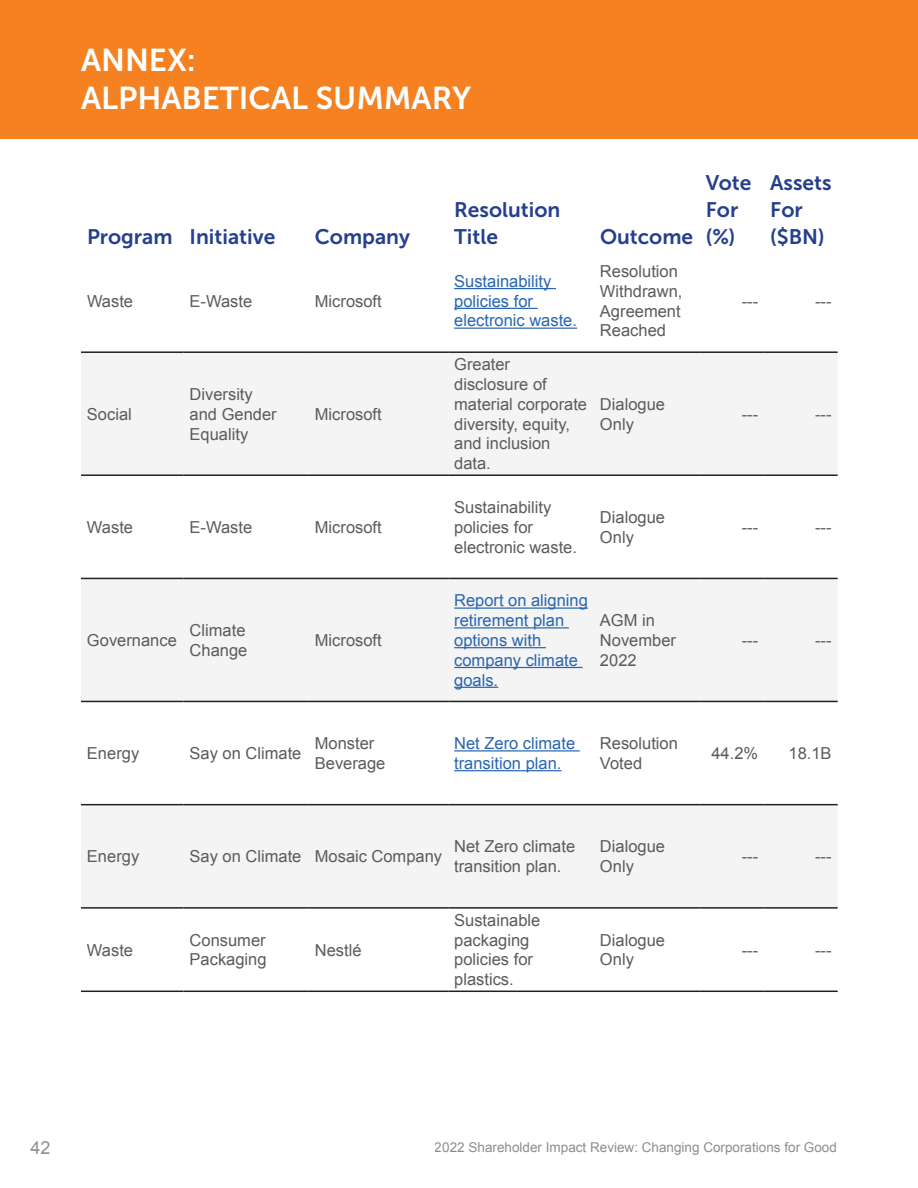
<style>
.page{position:relative;width:918px;height:1188px;background:#fff}
.page>*{position:absolute;margin:0;border:0;box-sizing:border-box;transform-origin:0 0}
.t1{font:31.5px/37.8px "Museo Sans 700";color:#fff}
.t2{font:21px/27px "Museo Sans 700";color:#253f8e}
.t3{font:18px "Arial";color:#5c5b5c}
.t4{font:16.5px/19.8px "Arial";color:#5c5b5c}
.t5{font:16.5px/19.8px "Arial";color:#2865b1}
.t6{font:13.5px "Arial";color:#5c5b5c}
</style>
<div class="page">
<div style="left:0;top:0;width:918px;height:139px;background:#f58120"></div>
<svg style="left:81px;top:353px;width:757px;height:554px;fill:#f4f4f4"></svg>
<hr style="left:81px;top:351px;width:103px;height:2px;background:#231f20">
<hr style="left:184px;top:351px;width:125px;height:2px;background:#231f20">
<hr style="left:309px;top:351px;width:139px;height:2px;background:#231f20">
<hr style="left:448px;top:351px;width:146px;height:2px;background:#231f20">
<hr style="left:594px;top:351px;width:106px;height:2px;background:#231f20">
<hr style="left:700px;top:351px;width:64px;height:2px;background:#231f20">
<hr style="left:764px;top:351px;width:74px;height:2px;background:#231f20">
<hr style="left:81px;top:474px;width:103px;height:2px;background:#231f20">
<hr style="left:184px;top:474px;width:125px;height:2px;background:#231f20">
<hr style="left:309px;top:474px;width:139px;height:2px;background:#231f20">
<hr style="left:448px;top:474px;width:146px;height:2px;background:#231f20">
<hr style="left:594px;top:474px;width:106px;height:2px;background:#231f20">
<hr style="left:700px;top:474px;width:64px;height:2px;background:#231f20">
<hr style="left:764px;top:474px;width:74px;height:2px;background:#231f20">
<hr style="left:81px;top:578px;width:103px;height:1px;background:#231f20">
<hr style="left:184px;top:578px;width:125px;height:1px;background:#231f20">
<hr style="left:309px;top:578px;width:139px;height:1px;background:#231f20">
<hr style="left:448px;top:578px;width:146px;height:1px;background:#231f20">
<hr style="left:594px;top:578px;width:106px;height:1px;background:#231f20">
<hr style="left:700px;top:578px;width:64px;height:1px;background:#231f20">
<hr style="left:764px;top:578px;width:74px;height:1px;background:#231f20">
<hr style="left:81px;top:701px;width:103px;height:1px;background:#231f20">
<hr style="left:184px;top:701px;width:125px;height:1px;background:#231f20">
<hr style="left:309px;top:701px;width:139px;height:1px;background:#231f20">
<hr style="left:448px;top:701px;width:146px;height:1px;background:#231f20">
<hr style="left:594px;top:701px;width:106px;height:1px;background:#231f20">
<hr style="left:700px;top:701px;width:64px;height:1px;background:#231f20">
<hr style="left:764px;top:701px;width:74px;height:1px;background:#231f20">
<hr style="left:81px;top:804px;width:103px;height:1px;background:#231f20">
<hr style="left:184px;top:804px;width:125px;height:1px;background:#231f20">
<hr style="left:309px;top:804px;width:139px;height:1px;background:#231f20">
<hr style="left:448px;top:804px;width:146px;height:1px;background:#231f20">
<hr style="left:594px;top:804px;width:106px;height:1px;background:#231f20">
<hr style="left:700px;top:804px;width:64px;height:1px;background:#231f20">
<hr style="left:764px;top:804px;width:74px;height:1px;background:#231f20">
<hr style="left:81px;top:907px;width:103px;height:2px;background:#231f20">
<hr style="left:184px;top:907px;width:125px;height:2px;background:#231f20">
<hr style="left:309px;top:907px;width:139px;height:2px;background:#231f20">
<hr style="left:448px;top:907px;width:146px;height:2px;background:#231f20">
<hr style="left:594px;top:907px;width:106px;height:2px;background:#231f20">
<hr style="left:700px;top:907px;width:64px;height:2px;background:#231f20">
<hr style="left:764px;top:907px;width:74px;height:2px;background:#231f20">
<hr style="left:81px;top:991px;width:103px;height:1px;background:#231f20">
<hr style="left:184px;top:991px;width:125px;height:1px;background:#231f20">
<hr style="left:309px;top:991px;width:139px;height:1px;background:#231f20">
<hr style="left:448px;top:991px;width:146px;height:1px;background:#231f20">
<hr style="left:594px;top:991px;width:106px;height:1px;background:#231f20">
<hr style="left:700px;top:991px;width:64px;height:1px;background:#231f20">
<hr style="left:764px;top:991px;width:74px;height:1px;background:#231f20">
<hr style="left:454px;top:288px;width:102px;height:1px;background:#2865b1">
<hr style="left:454px;top:308px;width:84px;height:1px;background:#2865b1">
<hr style="left:454px;top:328px;width:123px;height:1px;background:#2865b1">
<hr style="left:454px;top:607px;width:134px;height:2px;background:#2865b1">
<hr style="left:454px;top:627px;width:115px;height:2px;background:#2865b1">
<hr style="left:454px;top:647px;width:92px;height:1px;background:#2865b1">
<hr style="left:454px;top:667px;width:129px;height:1px;background:#2865b1">
<hr style="left:454px;top:687px;width:44px;height:1px;background:#2865b1">
<hr style="left:454px;top:750px;width:126px;height:2px;background:#2865b1">
<hr style="left:454px;top:770px;width:108px;height:1px;background:#2865b1">
<h1 class="t1" style="left:81px;top:41px;width:392px">ANNEX:<br>ALPHABETICAL SUMMARY</h1>
<p class="t2" style="left:87px;top:223px;width:190px">Program Initiative</p>
<p class="t2" style="left:315px;top:223px;width:97px">Company</p>
<p class="t4" style="left:87px;top:291px;width:48px">Waste</p>
<p class="t4" style="left:190px;top:291px;width:64px">E-Waste</p>
<p class="t4" style="left:315px;top:291px;width:68px">Microsoft</p>
<p class="t4" style="left:87px;top:404px;width:46px">Social</p>
<p class="t4" style="left:190px;top:384px;width:89px">Diversity and Gender<br>Equality</p>
<p class="t4" style="left:315px;top:404px;width:68px">Microsoft</p>
<p class="t4" style="left:87px;top:517px;width:48px">Waste</p>
<p class="t4" style="left:190px;top:517px;width:64px">E-Waste</p>
<p class="t4" style="left:315px;top:517px;width:68px">Microsoft</p>
<p class="t4" style="left:87px;top:630px;width:91px">Governance</p>
<p class="t4" style="left:190px;top:621px;width:59px">Climate<br>Change</p>
<p class="t4" style="left:315px;top:630px;width:68px">Microsoft</p>
<p class="t2" style="left:454px;top:196px;width:108px">Resolution<br>Title</p>
<p class="t2" style="left:600px;top:223px;width:95px">Outcome</p>
<p class="t5" style="left:454px;top:271px;width:124px">Sustainability policies for electronic waste.</p>
<p class="t4" style="left:600px;top:261px;width:84px">Resolution<br>Withdrawn,<br>Agreement<br>Reached</p>
<p class="t4" style="left:454px;top:355px;width:134px">Greater disclosure of material corporate diversity, equity, and inclusion data.</p>
<p class="t4" style="left:600px;top:394px;width:67px">Dialogue<br>Only</p>
<p class="t4" style="left:454px;top:498px;width:124px">Sustainability policies for electronic waste.</p>
<p class="t4" style="left:600px;top:507px;width:67px">Dialogue<br>Only</p>
<p class="t2" style="left:706px;top:169px;width:47px">Vote<br>For (%)</p>
<p class="t2" style="left:770px;top:169px;width:63px">Assets<br>For ($BN)</p>
<p class="t4" style="left:742px;top:291px;width:18px">---</p>
<p class="t4" style="left:815px;top:291px;width:18px">---</p>
<p class="t4" style="left:742px;top:404px;width:18px">---</p>
<p class="t4" style="left:815px;top:404px;width:18px">---</p>
<p class="t4" style="left:742px;top:517px;width:18px">---</p>
<p class="t4" style="left:815px;top:517px;width:18px">---</p>
<p class="t5" style="left:454px;top:591px;width:135px">Report on aligning retirement plan options with company climate goals.</p>
<p class="t4" style="left:600px;top:611px;width:78px">AGM in<br>November<br>2022</p>
<p class="t4" style="left:742px;top:630px;width:18px">---</p>
<p class="t4" style="left:815px;top:630px;width:18px">---</p>
<p class="t4" style="left:87px;top:744px;width:54px">Energy</p>
<p class="t4" style="left:190px;top:744px;width:113px">Say on Climate</p>
<p class="t4" style="left:315px;top:734px;width:72px">Monster<br>Beverage</p>
<p class="t5" style="left:454px;top:734px;width:123px">Net Zero climate transition plan.</p>
<p class="t4" style="left:600px;top:734px;width:79px">Resolution<br>Voted</p>
<p class="t4" style="left:711px;top:744px;width:48px">44.2%</p>
<p class="t4" style="left:789px;top:744px;width:45px">18.1B</p>
<p class="t4" style="left:87px;top:847px;width:54px">Energy</p>
<p class="t4" style="left:190px;top:847px;width:254px">Say on Climate Mosaic Company</p>
<p class="t4" style="left:454px;top:837px;width:123px">Net Zero climate transition plan.</p>
<p class="t4" style="left:600px;top:837px;width:67px">Dialogue<br>Only</p>
<p class="t4" style="left:87px;top:940px;width:48px">Waste</p>
<p class="t4" style="left:190px;top:930px;width:79px">Consumer<br>Packaging</p>
<p class="t4" style="left:315px;top:940px;width:48px">Nestlé</p>
<p class="t4" style="left:454px;top:910px;width:88px">Sustainable packaging policies for plastics.</p>
<p class="t4" style="left:600px;top:930px;width:67px">Dialogue<br>Only</p>
<p class="t4" style="left:742px;top:847px;width:18px">---</p>
<p class="t4" style="left:815px;top:847px;width:18px">---</p>
<p class="t4" style="left:742px;top:940px;width:18px">---</p>
<p class="t4" style="left:815px;top:940px;width:18px">---</p>
<p class="t3" style="left:30px;top:1136px;width:22px">42</p>
<p class="t6" style="left:435px;top:1139px;width:404px">2022 Shareholder Impact Review: Changing Corporations for Good</p>
</div>
